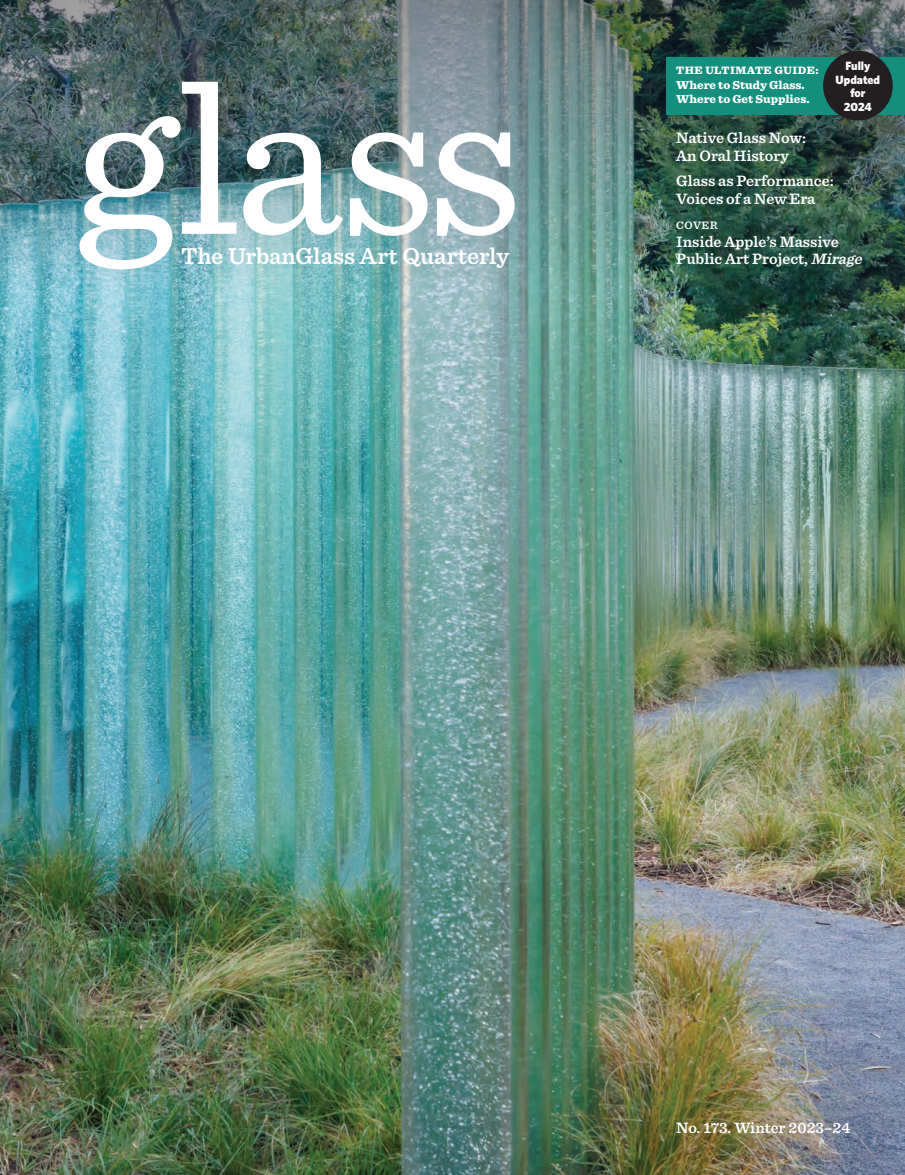
<style>
.page{position:relative;width:905px;height:1175px;background:#fff}
.page>*{position:absolute;margin:0;border:0;box-sizing:border-box;transform-origin:0 0}
.t1{font:221.25px "Sentinel";letter-spacing:-.02em;color:#fff}
.t2{font:600 24px "Sentinel";color:#fff}
.t3{font:600 15.75px/17.5px "Sentinel";color:#fff}
.t4{font:900 12px/14.2px "Sentinel";color:#fff}
.t5{font:900 12px/13.5px "Whitney";color:#fff;text-align:center}
.t6{font:900 11.25px "Sentinel";letter-spacing:.04em;color:#fff}
.t7{font:600 11.25px "Sentinel";letter-spacing:.05em;color:#fff}
.s1{font-style:italic}
</style>
<div class="page">
<img style="left:0;top:0;width:904px;height:1174px">
<div style="left:666px;top:57px;width:238px;height:57px;background:#148e7d"></div>
<div style="left:823px;top:51px;width:69px;height:69px;background:#231f20;border-radius:50%"></div>
<h1 class="t1" style="left:74px;top:-6px;width:450px">glass</h1>
<h2 class="t2" style="left:181px;top:238px;width:329px">The UrbanGlass Art Quarterly</h2>
<p class="t6" style="left:676px;top:61px;width:144px">THE ULTIMATE GUIDE:</p>
<p class="t4" style="left:676px;top:77px;width:135px">Where to Study Glass.<br>Where to Get Supplies.</p>
<p class="t5" style="left:835px;top:59px;width:46px">Fully<br>Updated for<br>2024</p>
<p class="t3" style="left:676px;top:128px;width:131px">Native Glass Now:<br>An Oral History</p>
<p class="t3" style="left:676px;top:171px;width:159px">Glass as Performance:<br>Voices of a New Era</p>
<p class="t7" style="left:676px;top:217px;width:43px">COVER</p>
<p class="t3" style="left:676px;top:232px;width:192px">Inside Apple’s Massive<br>Public Art Project, <span class="s1">Mirage</span></p>
<p class="t3" style="left:676px;top:1118px;width:176px">No. 173. Winter 2023–24</p>
</div>
